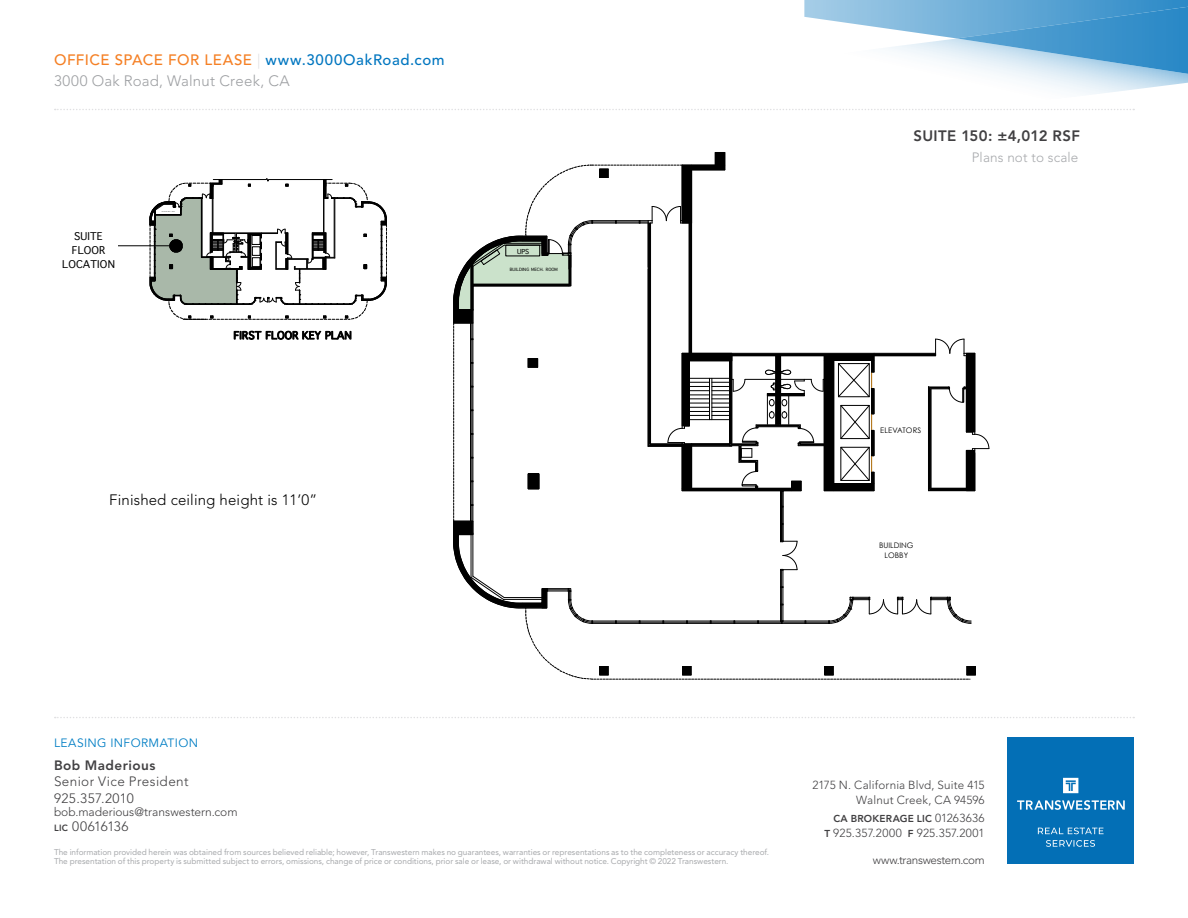
<style>
.page{position:relative;width:1188px;height:918px;background:#fff}
.page>*{position:absolute;margin:0;border:0;box-sizing:border-box;transform-origin:0 0}
.t1{font:300 15px/20.4px "Avenir LT Std";letter-spacing:.015em;color:#9d9fa2}
.t2{font:300 15px "Avenir LT Std";letter-spacing:.01em;color:#000}
.t3{font:800 15px "Avenir LT Std";letter-spacing:.02em;color:#414042}
.t4{font:300 13.5px/16.5px "Avenir LT Std";letter-spacing:.03em;color:#414042}
.t5{font:300 13.5px "Avenir LT Std";letter-spacing:.01em;color:#a7a9ac}
.t6{font:800 13.5px "Avenir LT Std";letter-spacing:.035em;color:#414042}
.t7{font:300 13.5px "Avenir LT Std";letter-spacing:-.02em;color:#414042}
.t8{font:300 12px "Avenir LT Std";color:#414042}
.t9{font:12px "Avenir LT Std";letter-spacing:.035em;color:#007ec4}
.t10{font:300 11.7px/15px "Avenir LT Std";letter-spacing:.01em;color:#414042;text-align:right}
.t11{font:300 11.7px "Avenir LT Std";letter-spacing:-.03em;color:#414042}
.t12{font:10.2px/14px "Geneva";letter-spacing:.01em;color:#000;text-align:center}
.t13{font:800 10.05px "Avenir LT Std";letter-spacing:.02em;color:#414042}
.t14{font:9.6px "Century Gothic";letter-spacing:.03em;color:#000}
.t15{font:8.25px/9px "Avenir LT Std";letter-spacing:-.005em;color:#a7a9ac}
.t16{font:7.65px/9.4px "Century Gothic";letter-spacing:.01em;color:#000;text-align:center}
.t17{font:7.65px "Century Gothic";letter-spacing:.03em;color:#000}
.t18{font:6.6px "Geneva";color:#000}
.t19{font:4.2px "Geneva";letter-spacing:.025em;color:#000}
.s1{font-weight:500;color:#f58025}
.s2{color:#e0e0e2}
.s3{font-weight:500;color:#0076c0}
.s4{font-weight:800;font-size:9px}
.s5{font-weight:300;font-size:11.7px}
.s6{font-weight:800;font-size:10.05px}
</style>
<div class="page">
<svg style="left:55px;top:717px;width:1079px;height:1px"></svg>
<div style="left:1008px;top:738px;width:126px;height:126px;background:#036fb6"></div>
<svg style="left:1046px;top:840px;width:49px;height:7px"></svg>
<svg style="left:1038px;top:828px;width:66px;height:6px"></svg>
<svg style="left:1063px;top:778px;width:15px;height:15px"></svg>
<svg style="left:1017px;top:800px;width:108px;height:10px"></svg>
<svg style="left:55px;top:0;width:1133px;height:110px"></svg>
<svg style="left:453px;top:152px;width:537px;height:528px"></svg>
<svg style="left:118px;top:178px;width:269px;height:142px"></svg>
<div style="left:769px;top:165px;width:294px;height:167px;background:#fff"></div>
<h1 class="t1" style="left:54px;top:50px;width:392px"><span class="s1">OFFICE SPACE FOR LEASE</span> <span class="s2">|</span> <span class="s3">www.3000OakRoad.com<br></span>3000 Oak Road, Walnut Creek, CA</h1>
<p class="t12" style="left:62px;top:229px;width:54px">SUITE<br>FLOOR<br>LOCATION</p>
<p class="t12" style="left:233px;top:328px;width:120px">FIRST FLOOR KEY PLAN</p>
<h1 class="t2" style="left:109px;top:491px;width:210px">Finished ceiling height is 11’0”</h1>
<p class="t14" style="left:157px;top:496px;width:53px">ELEVATORS</p>
<p class="t18" style="left:517px;top:245px;width:14px">UPS</p>
<p class="t19" style="left:510px;top:266px;width:50px">BUILDING MECH. ROOM</p>
<h1 class="t3" style="left:914px;top:127px;width:168px">SUITE 150: ±4,012 RSF</h1>
<h2 class="t5" style="left:972px;top:149px;width:108px">Plans not to scale</h2>
<p class="t17" style="left:880px;top:426px;width:43px">ELEVATORS</p>
<p class="t16" style="left:879px;top:540px;width:36px">BUILDING<br>LOBBY</p>
<h3 class="t9" style="left:54px;top:736px;width:146px">LEASING INFORMATION</h3>
<h2 class="t6" style="left:54px;top:757px;width:103px">Bob Maderious</h2>
<h2 class="t4" style="left:54px;top:773px;width:136px">Senior Vice President<br>925.357.2010</h2>
<h3 class="t8" style="left:54px;top:805px;width:185px">bob.maderious@transwestern.com</h3>
<h2 class="t7" style="left:54px;top:819px;width:76px"><span class="s4">LIC</span> 00616136</h2>
<p class="t15" style="left:54px;top:848px;width:717px">The information provided herein was obtained from sources believed reliable; however, Transwestern makes no guarantees, warranties or representations as to the completeness or accuracy thereof.<br>The presentation of this property is submitted subject to errors, omissions, change of price or conditions, prior sale or lease, or withdrawal without notice. Copyright © 2022 Transwestern.</p>
<h3 class="t10" style="left:812px;top:777px;width:174px">2175 N. California Blvd, Suite 415<br>Walnut Creek, CA 94596</h3>
<p class="t13" style="left:833px;top:813px;width:153px">CA BROKERAGE LIC <span class="s5">01263636</span></p>
<h3 class="t10" style="left:824px;top:826px;width:162px"><span class="s6">T</span> 925.357.2000 <span class="s6">F</span> 925.357.2001</h3>
<h3 class="t11" style="left:873px;top:853px;width:113px">www.transwestern.com</h3>
</div>
